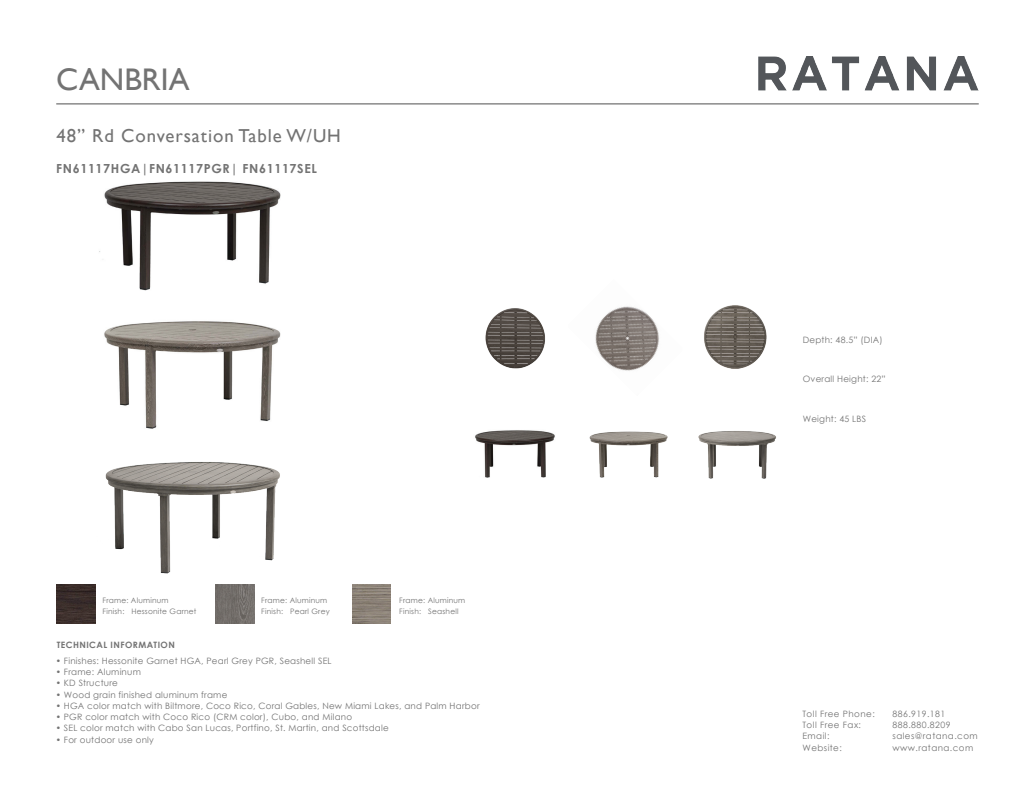
<style>
.page{position:relative;width:1035px;height:810px;background:#fff}
.page>*{position:absolute;margin:0;border:0;box-sizing:border-box;transform-origin:0 0}
.t1{font:31.25px "Gill Sans";color:#737373}
.t2{font:18.75px "Gill Sans";letter-spacing:.05em;color:#737373}
.t3{font:700 12.5px "Century Gothic";letter-spacing:.05em;color:#737373}
.t4{font:8.75px "Century Gothic";letter-spacing:.025em;color:#737373}
.t5{font:8.75px "Century Gothic";letter-spacing:.05em;color:#737373}
.t6{font:700 8.75px "Century Gothic";letter-spacing:.05em;color:#737373}
.t7{font:7.5px/11.2px "Century Gothic";letter-spacing:.025em;color:#737373}
</style>
<div class="page">
<img style="left:758px;top:56px;width:220px;height:34px">
<hr style="left:56px;top:103px;width:923px;height:1px;background:#737373">
<img style="left:99px;top:181px;width:182px;height:248px">
<img style="left:105px;top:462px;width:175px;height:112px">
<img style="left:475px;top:430px;width:80px;height:48px">
<img style="left:589px;top:431px;width:79px;height:47px">
<img style="left:698px;top:431px;width:78px;height:48px">
<img style="left:485px;top:308px;width:60px;height:61px">
<img style="left:595px;top:306px;width:64px;height:65px">
<img style="left:704px;top:305px;width:63px;height:64px">
<img style="left:215px;top:585px;width:40px;height:38px">
<img style="left:57px;top:584px;width:39px;height:40px">
<img style="left:352px;top:584px;width:38px;height:40px">
<h1 class="t1" style="left:56px;top:61px;width:135px">CANBRIA</h1>
<h2 class="t2" style="left:57px;top:125px;width:286px">48” Rd Conversation Table W/UH</h2>
<h3 class="t3" style="left:56px;top:159px;width:262px">FN61117HGA|FN61117PGR| FN61117SEL</h3>
<p class="t7" style="left:103px;top:595px;width:95px">Frame: Aluminum<br>Finish: Hessonite Garnet</p>
<p class="t7" style="left:399px;top:595px;width:68px">Frame: Aluminum<br>Finish: Seashell</p>
<p class="t7" style="left:261px;top:595px;width:70px">Frame: Aluminum<br>Finish: Pearl Grey</p>
<p class="t6" style="left:57px;top:639px;width:120px">TECHNICAL INFORMATION</p>
<p class="t4" style="left:56px;top:654px;width:277px">• Finishes: Hessonite Garnet HGA, Pearl Grey PGR, Seashell SEL</p>
<p class="t4" style="left:56px;top:666px;width:87px">• Frame: Aluminum</p>
<p class="t4" style="left:56px;top:677px;width:64px">• KD Structure</p>
<p class="t4" style="left:56px;top:688px;width:173px">• Wood grain finished aluminum frame</p>
<p class="t4" style="left:56px;top:699px;width:425px">• HGA color match with Biltmore, Coco Rico, Coral Gables, New Miami Lakes, and Palm Harbor</p>
<p class="t4" style="left:56px;top:711px;width:298px">• PGR color match with Coco Rico (CRM color), Cubo, and Milano</p>
<p class="t4" style="left:56px;top:722px;width:335px">• SEL color match with Cabo San Lucas, Portfino, St. Martin, and Scottsdale</p>
<p class="t4" style="left:56px;top:733px;width:100px">• For outdoor use only</p>
<p class="t4" style="left:803px;top:334px;width:82px">Depth: 48.5” (DIA)</p>
<p class="t4" style="left:803px;top:373px;width:84px">Overall Height: 22”</p>
<p class="t4" style="left:803px;top:413px;width:65px">Weight: 45 LBS</p>
<p class="t5" style="left:802px;top:708px;width:74px">Toll Free Phone:</p>
<p class="t5" style="left:893px;top:708px;width:54px">886.919.181</p>
<p class="t5" style="left:802px;top:719px;width:60px">Toll Free Fax:</p>
<p class="t5" style="left:893px;top:719px;width:60px">888.880.8209</p>
<p class="t4" style="left:802px;top:730px;width:28px">Email:</p>
<p class="t5" style="left:893px;top:730px;width:87px">sales@ratana.com</p>
<p class="t5" style="left:802px;top:741px;width:41px">Website:</p>
<p class="t5" style="left:893px;top:741px;width:82px">www.ratana.com</p>
</div>
